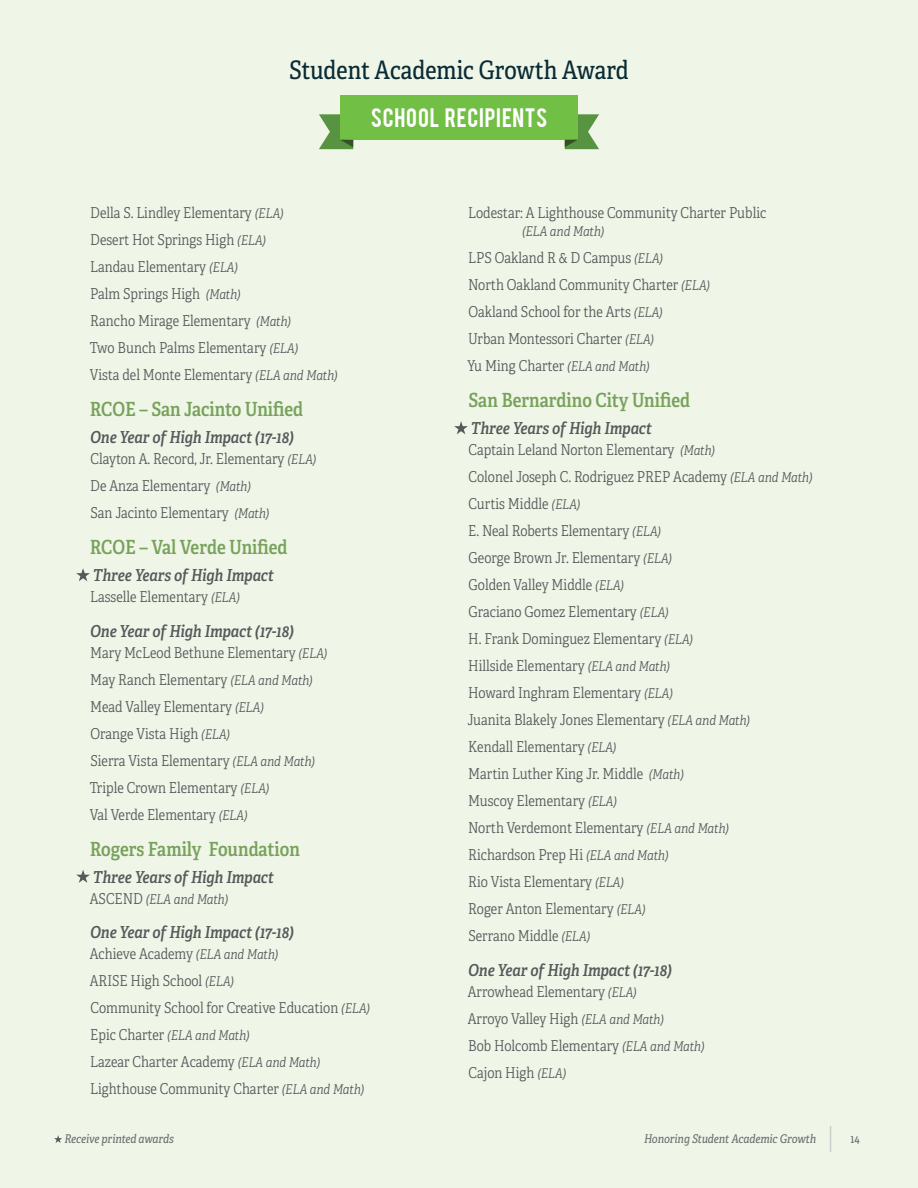
<style>
.page{position:relative;width:918px;height:1188px;background:#eff6e8}
.page>*{position:absolute;margin:0;border:0;box-sizing:border-box;transform-origin:0 0}
.t1{font:25.5px "Adelle Condensed";color:#0b2b34}
.t2{font:21px "Bebas";letter-spacing:.035em;color:#fff}
.School_name{font:19.5px "Adelle Condensed Sb";color:#78a15b}
.year_category{font:italic 16.5px "Adelle Condensed Sb";color:#57585a}
.school_list{font:15px "Adelle Condensed Lt";color:#57585a}
.school_list-2{font:italic 13.5px "Adelle Condensed Lt";color:#57585a}
.t3{font:italic 12px "Adelle Condensed";color:#6c6d70}
.t4{font:12px "Adelle Condensed";color:#6c6d70}
.s1{font-style:italic;font-size:13.5px}
.s2{font-style:normal;font-size:15px}
</style>
<div class="page">
<div style="left:340px;top:96px;width:238px;height:44px;background:#71bf44"></div>
<svg style="left:565px;top:114px;width:34px;height:35px"></svg>
<svg style="left:319px;top:114px;width:34px;height:35px"></svg>
<svg style="left:54px;top:1135px;width:8px;height:8px"></svg>
<svg style="left:830px;top:1126px;width:1px;height:26px"></svg>
<svg style="left:76px;top:568px;width:14px;height:13px"></svg>
<svg style="left:76px;top:870px;width:14px;height:13px"></svg>
<svg style="left:454px;top:421px;width:14px;height:13px"></svg>
<h1 class="t1" style="left:289px;top:51px;width:341px">Student Academic Growth Award</h1>
<h2 class="t2" style="left:371px;top:102px;width:178px">SCHOOL RECIPIENTS</h2>
<p class="school_list" style="left:90px;top:202px;width:195px">Della S. Lindley Elementary <span class="s1">(ELA)</span></p>
<p class="school_list" style="left:90px;top:229px;width:177px">Desert Hot Springs High <span class="s1">(ELA)</span></p>
<p class="school_list" style="left:90px;top:256px;width:149px">Landau Elementary <span class="s1">(ELA)</span></p>
<p class="school_list" style="left:90px;top:283px;width:152px">Palm Springs High <span class="s1">(Math)</span></p>
<p class="school_list" style="left:90px;top:310px;width:202px">Rancho Mirage Elementary <span class="s1">(Math)</span></p>
<p class="school_list" style="left:90px;top:337px;width:210px">Two Bunch Palms Elementary <span class="s1">(ELA)</span></p>
<p class="school_list" style="left:90px;top:364px;width:249px">Vista del Monte Elementary <span class="s1">(ELA and Math)</span></p>
<p class="School_name" style="left:90px;top:395px;width:215px">RCOE – San Jacinto Unified</p>
<p class="year_category" style="left:90px;top:425px;width:205px">One Year of High Impact (17-18)</p>
<p class="school_list" style="left:91px;top:448px;width:227px">Clayton A. Record, Jr. Elementary <span class="s1">(ELA)</span></p>
<p class="school_list" style="left:90px;top:475px;width:162px">De Anza Elementary <span class="s1">(Math)</span></p>
<p class="school_list" style="left:90px;top:502px;width:180px">San Jacinto Elementary <span class="s1">(Math)</span></p>
<p class="School_name" style="left:90px;top:533px;width:199px">RCOE – Val Verde Unified</p>
<p class="year_category" style="left:93px;top:563px;width:182px">Three Years of High Impact</p>
<p class="school_list" style="left:90px;top:586px;width:151px">Lasselle Elementary <span class="s1">(ELA)</span></p>
<p class="year_category" style="left:90px;top:619px;width:205px">One Year of High Impact (17-18)</p>
<p class="school_list" style="left:90px;top:642px;width:239px">Mary McLeod Bethune Elementary <span class="s1">(ELA)</span></p>
<p class="school_list" style="left:90px;top:669px;width:224px">May Ranch Elementary <span class="s1">(ELA and Math)</span></p>
<p class="school_list" style="left:90px;top:696px;width:175px">Mead Valley Elementary <span class="s1">(ELA)</span></p>
<p class="school_list" style="left:91px;top:723px;width:141px">Orange Vista High <span class="s1">(ELA)</span></p>
<p class="school_list" style="left:90px;top:750px;width:226px">Sierra Vista Elementary <span class="s1">(ELA and Math)</span></p>
<p class="school_list" style="left:90px;top:777px;width:181px">Triple Crown Elementary <span class="s1">(ELA)</span></p>
<p class="school_list" style="left:90px;top:804px;width:159px">Val Verde Elementary <span class="s1">(ELA)</span></p>
<p class="School_name" style="left:90px;top:835px;width:212px">Rogers Family Foundation</p>
<p class="year_category" style="left:93px;top:865px;width:182px">Three Years of High Impact</p>
<p class="school_list-2" style="left:90px;top:889px;width:140px"><span class="s2">ASCEND</span> (ELA and Math)</p>
<p class="year_category" style="left:90px;top:920px;width:205px">One Year of High Impact (17-18)</p>
<p class="school_list" style="left:90px;top:943px;width:190px">Achieve Academy <span class="s1">(ELA and Math)</span></p>
<p class="school_list" style="left:90px;top:970px;width:146px">ARISE High School <span class="s1">(ELA)</span></p>
<p class="school_list" style="left:91px;top:997px;width:281px">Community School for Creative Education <span class="s1">(ELA)</span></p>
<p class="school_list-2" style="left:90px;top:1026px;width:161px"><span class="s2">Epic Charter</span> (ELA and Math)</p>
<p class="school_list" style="left:90px;top:1051px;width:231px">Lazear Charter Academy <span class="s1">(ELA and Math)</span></p>
<p class="school_list" style="left:90px;top:1078px;width:275px">Lighthouse Community Charter <span class="s1">(ELA and Math)</span></p>
<p class="school_list" style="left:468px;top:202px;width:300px">Lodestar: A Lighthouse Community Charter Public</p>
<p class="school_list-2" style="left:522px;top:222px;width:84px">(ELA and Math)</p>
<p class="school_list" style="left:468px;top:247px;width:196px">LPS Oakland R &amp; D Campus <span class="s1">(ELA)</span></p>
<p class="school_list" style="left:468px;top:274px;width:243px">North Oakland Community Charter <span class="s1">(ELA)</span></p>
<p class="school_list" style="left:469px;top:301px;width:196px">Oakland School for the Arts <span class="s1">(ELA)</span></p>
<p class="school_list" style="left:468px;top:328px;width:187px">Urban Montessori Charter <span class="s1">(ELA)</span></p>
<p class="school_list" style="left:468px;top:355px;width:184px">Yu Ming Charter <span class="s1">(ELA and Math)</span></p>
<p class="School_name" style="left:468px;top:386px;width:223px">San Bernardino City Unified</p>
<p class="year_category" style="left:471px;top:416px;width:182px">Three Years of High Impact</p>
<p class="school_list" style="left:469px;top:439px;width:248px">Captain Leland Norton Elementary <span class="s1">(Math)</span></p>
<p class="school_list" style="left:469px;top:466px;width:345px">Colonel Joseph C. Rodriguez PREP Academy <span class="s1">(ELA and Math)</span></p>
<p class="school_list" style="left:469px;top:493px;width:113px">Curtis Middle <span class="s1">(ELA)</span></p>
<p class="school_list" style="left:468px;top:520px;width:194px">E. Neal Roberts Elementary <span class="s1">(ELA)</span></p>
<p class="school_list" style="left:469px;top:547px;width:205px">George Brown Jr. Elementary <span class="s1">(ELA)</span></p>
<p class="school_list" style="left:469px;top:574px;width:157px">Golden Valley Middle <span class="s1">(ELA)</span></p>
<p class="school_list" style="left:469px;top:601px;width:202px">Graciano Gomez Elementary <span class="s1">(ELA)</span></p>
<p class="school_list" style="left:468px;top:628px;width:226px">H. Frank Dominguez Elementary <span class="s1">(ELA)</span></p>
<p class="school_list" style="left:468px;top:655px;width:203px">Hillside Elementary <span class="s1">(ELA and Math)</span></p>
<p class="school_list" style="left:468px;top:682px;width:206px">Howard Inghram Elementary <span class="s1">(ELA)</span></p>
<p class="school_list" style="left:467px;top:709px;width:284px">Juanita Blakely Jones Elementary <span class="s1">(ELA and Math)</span></p>
<p class="school_list" style="left:468px;top:736px;width:150px">Kendall Elementary <span class="s1">(ELA)</span></p>
<p class="school_list" style="left:468px;top:763px;width:217px">Martin Luther King Jr. Middle <span class="s1">(Math)</span></p>
<p class="school_list" style="left:468px;top:790px;width:150px">Muscoy Elementary <span class="s1">(ELA)</span></p>
<p class="school_list" style="left:468px;top:817px;width:262px">North Verdemont Elementary <span class="s1">(ELA and Math)</span></p>
<p class="school_list" style="left:468px;top:844px;width:202px">Richardson Prep Hi <span class="s1">(ELA and Math)</span></p>
<p class="school_list" style="left:468px;top:871px;width:157px">Rio Vista Elementary <span class="s1">(ELA)</span></p>
<p class="school_list" style="left:468px;top:898px;width:179px">Roger Anton Elementary <span class="s1">(ELA)</span></p>
<p class="school_list" style="left:468px;top:925px;width:123px">Serrano Middle <span class="s1">(ELA)</span></p>
<p class="year_category" style="left:468px;top:958px;width:205px">One Year of High Impact (17-18)</p>
<p class="school_list" style="left:468px;top:981px;width:170px">Arrowhead Elementary <span class="s1">(ELA)</span></p>
<p class="school_list" style="left:468px;top:1008px;width:198px">Arroyo Valley High <span class="s1">(ELA and Math)</span></p>
<p class="school_list" style="left:468px;top:1035px;width:238px">Bob Holcomb Elementary <span class="s1">(ELA and Math)</span></p>
<p class="school_list" style="left:469px;top:1062px;width:99px">Cajon High <span class="s1">(ELA)</span></p>
<p class="t3" style="left:65px;top:1130px;width:111px">Receive printed awards</p>
<p class="t3" style="left:644px;top:1130px;width:174px">Honoring Student Academic Growth</p>
<p class="t4" style="left:851px;top:1130px;width:11px">14</p>
</div>
